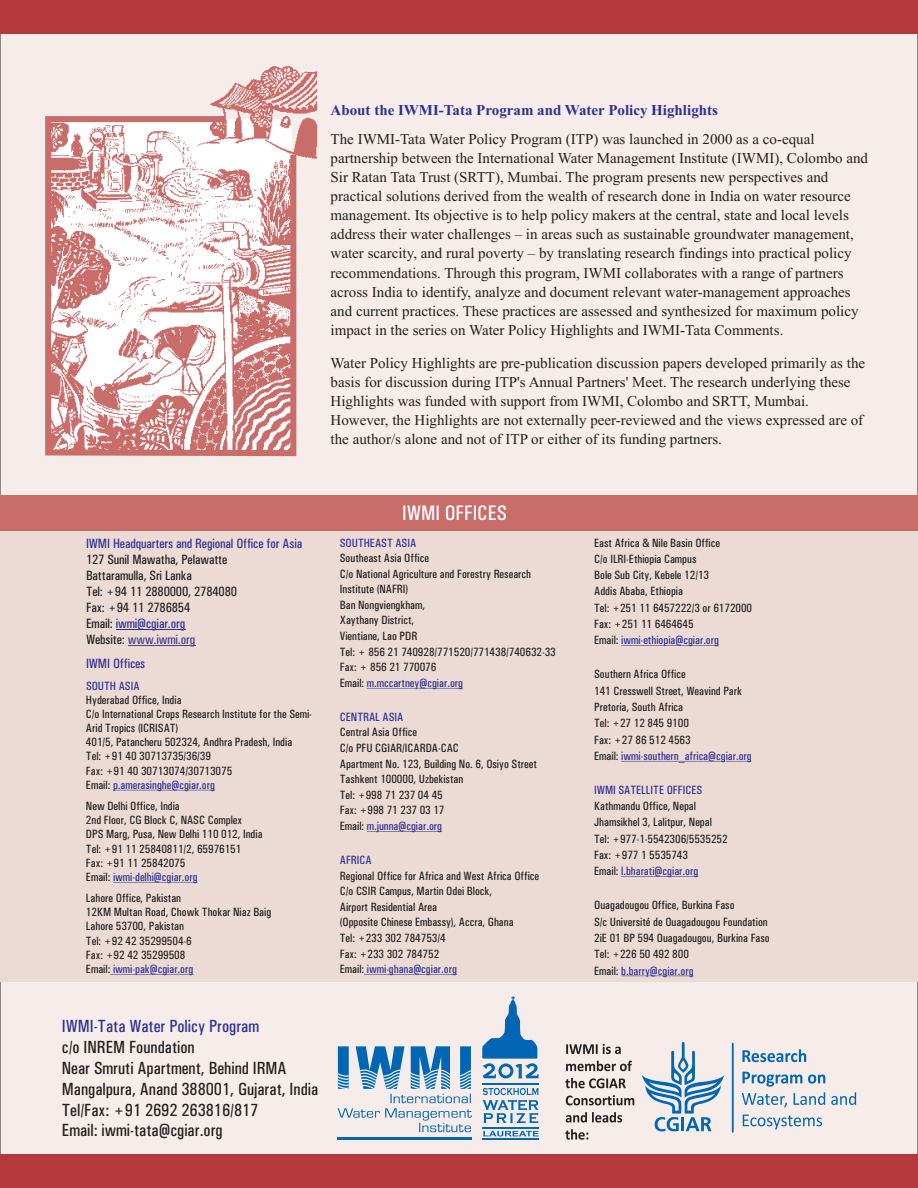
<style>
.page{position:relative;width:918px;height:1188px;background:#fff}
.page>*{position:absolute;margin:0;border:0;box-sizing:border-box;transform-origin:0 0}
.t1{font:500 condensed 21px "Univers";color:#fff}
.t2{font:500 condensed 17.55px/20.9px "Univers";color:#231f20}
.t3{font:500 condensed 17.55px "Univers";color:#2e3092}
.t4{font:15px/19px "Times New Roman";color:#231f20}
.t5{font:700 15px "Times New Roman";color:#2e3092}
.t6{font:500 condensed 13.5px/15.9px "Univers";letter-spacing:-.01em;color:#231f20}
.t7{font:500 condensed 13.5px "Univers";letter-spacing:-.01em;color:#2e3092}
.t8{font:500 condensed 13.5px "Univers";letter-spacing:-.01em;color:#464285}
.t9{font:500 condensed 12px/16.4px "Univers";color:#231f20}
.t10{font:500 condensed 12px "Univers";color:#2e3092}
.s1{color:#231f20}
.s2{color:#2e3092}
</style>
<div class="page">
<div style="left:0;top:33px;width:918px;height:1122px;background:#f6ecea"></div>
<div style="left:0;top:530px;width:918px;height:452px;background:#ecdad4"></div>
<div style="left:0;top:0;width:918px;height:33px;background:#b4383c"></div>
<div style="left:0;top:1155px;width:918px;height:33px;background:#b4383c"></div>
<div style="left:0;top:495px;width:918px;height:35px;background:#c96d6a"></div>
<hr style="left:483px;top:1138px;width:56px;height:2px;background:#0166b3">
<hr style="left:483px;top:1127px;width:56px;height:2px;background:#0166b3">
<svg style="left:483px;top:1088px;width:56px;height:35px;background:#a6c0d8"></svg>
<svg style="left:483px;top:1131px;width:56px;height:6px"></svg>
<svg style="left:482px;top:996px;width:57px;height:82px;background:#93b5d3"></svg>
<hr style="left:483px;top:1083px;width:56px;height:2px;background:#0166b3">
<hr style="left:338px;top:1137px;width:134px;height:3px;background:#0166b3">
<svg style="left:338px;top:1046px;width:134px;height:86px;background:#a5c0d8"></svg>
<svg style="left:642px;top:1042px;width:82px;height:90px;background:#bbcbdc"></svg>
<hr style="left:681px;top:1117px;width:3px;height:14px;background:#0166b3">
<svg style="left:742px;top:1049px;width:114px;height:81px;background:#d1d7e1"></svg>
<svg style="left:732px;top:1043px;width:2px;height:90px"></svg>
<svg style="left:565px;top:1044px;width:69px;height:96px;background:#cbc2c1"></svg>
<hr style="left:116px;top:629px;width:69px;height:1px;background:#2e3092">
<hr style="left:113px;top:790px;width:102px;height:1px;background:#2e3092">
<hr style="left:113px;top:882px;width:85px;height:1px;background:#2e3092">
<hr style="left:110px;top:974px;width:83px;height:1px;background:#2e3092">
<hr style="left:128px;top:645px;width:67px;height:1px;background:#464285">
<hr style="left:367px;top:688px;width:96px;height:1px;background:#2e3092">
<hr style="left:367px;top:831px;width:75px;height:1px;background:#2e3092">
<hr style="left:364px;top:974px;width:93px;height:1px;background:#2e3092">
<hr style="left:621px;top:645px;width:98px;height:1px;background:#2e3092">
<hr style="left:621px;top:761px;width:131px;height:1px;background:#2e3092">
<hr style="left:621px;top:876px;width:77px;height:1px;background:#2e3092">
<hr style="left:621px;top:976px;width:73px;height:1px;background:#2e3092">
<svg style="left:42px;top:113px;width:257px;height:346px;background:#e1b1ae"></svg>
<img style="left:48px;top:62px;width:270px;height:391px">
<p class="t5" style="left:331px;top:105px;width:389px">About the IWMI-Tata Program and Water Policy Highlights</p>
<p class="t4" style="left:331px;top:131px;width:539px">The IWMI-Tata Water Policy Program (ITP) was launched in 2000 as a co-equal partnership between the International Water Management Institute (IWMI), Colombo and Sir Ratan Tata Trust (SRTT), Mumbai. The program presents new perspectives and practical solutions derived from the wealth of research done in India on water resource management. Its objective is to help policy makers at the central, state and local levels address their water challenges – in areas such as sustainable groundwater management, water scarcity, and rural poverty – by translating research findings into practical policy recommendations. Through this program, IWMI collaborates with a range of partners across India to identify, analyze and document relevant water-management approaches and current practices. These practices are assessed and synthesized for maximum policy impact in the series on Water Policy Highlights and IWMI-Tata Comments.</p>
<p class="t4" style="left:331px;top:355px;width:536px">Water Policy Highlights are pre-publication discussion papers developed primarily as the basis for discussion during ITP's Annual Partners' Meet. The research underlying these Highlights was funded with support from IWMI, Colombo and SRTT, Mumbai.<br>However, the Highlights are not externally peer-reviewed and the views expressed are of the author/s alone and not of ITP or either of its funding partners.</p>
<p class="t7" style="left:86px;top:539px;width:218px">IWMI Headquarters and Regional Office for Asia</p>
<p class="t6" style="left:86px;top:553px;width:153px">127 Sunil Mawatha, Pelawatte<br>Battaramulla, Sri Lanka<br>Tel: +94 11 2880000, 2784080<br>Fax: +94 11 2786854</p>
<p class="t8" style="left:86px;top:634px;width:111px"><span class="s1">Website:</span> www.iwmi.org</p>
<p class="t7" style="left:86px;top:619px;width:101px"><span class="s1">Email:</span> iwmi@cgiar.org</p>
<p class="t7" style="left:86px;top:658px;width:61px">IWMI Offices</p>
<p class="t10" style="left:86px;top:681px;width:55px">SOUTH ASIA</p>
<p class="t9" style="left:86px;top:694px;width:227px;line-height:14.1px">Hyderabad Office, India<br>C/o International Crops Research Institute for the Semi-Arid Tropics (ICRISAT)<br>401/5, Patancheru 502324, Andhra Pradesh, India<br>Tel: +91 40 30713735/36/39<br>Fax: +91 40 30713074/30713075</p>
<p class="t9" style="left:86px;top:800px;width:178px;line-height:14.1px">New Delhi Office, India<br>2nd Floor, CG Block C, NASC Complex<br>DPS Marg, Pusa, New Delhi 110 012, India<br>Tel: +91 11 25840811/2, 65976151<br>Fax: +91 11 25842075</p>
<p class="t9" style="left:86px;top:892px;width:187px;line-height:14.1px">Lahore Office, Pakistan<br>12KM Multan Road, Chowk Thokar Niaz Baig<br>Lahore 53700, Pakistan<br>Tel: +92 42 35299504-6<br>Fax: +92 42 35299508</p>
<p class="t10" style="left:86px;top:780px;width:131px"><span class="s1">Email:</span> p.amerasinghe@cgiar.org</p>
<p class="t10" style="left:86px;top:873px;width:113px"><span class="s1">Email:</span> iwmi-delhi@cgiar.org</p>
<p class="t10" style="left:86px;top:965px;width:109px"><span class="s1">Email:</span> iwmi-pak@cgiar.org</p>
<h2 class="t3" style="left:62px;top:1020px;width:199px">IWMI-Tata Water Policy Program</h2>
<h2 class="t2" style="left:62px;top:1059px;width:258px">Near Smruti Apartment, Behind IRMA Mangalpura, Anand 388001, Gujarat, India Tel/Fax: +91 2692 263816/817<br>Email: iwmi-tata@cgiar.org</h2>
<h2 class="t2" style="left:62px;top:1038px;width:134px">c/o INREM Foundation</h2>
<h1 class="t1" style="left:402px;top:505px;width:106px">IWMI OFFICES</h1>
<p class="t10" style="left:340px;top:538px;width:78px">SOUTHEAST ASIA</p>
<p class="t9" style="left:340px;top:551px;width:217px;line-height:15.6px">Southeast Asia Office<br>C/o National Agriculture and Forestry Research<br>Institute (NAFRI)<br>Ban Nongviengkham,<br>Xaythany District,<br>Vientiane, Lao PDR<br>Tel: + 856 21 740928/771520/771438/740632-33<br>Fax: + 856 21 770076</p>
<p class="t10" style="left:340px;top:679px;width:125px"><span class="s1">Email:</span> m.mccartney@cgiar.org</p>
<p class="t10" style="left:340px;top:713px;width:65px">CENTRAL ASIA</p>
<p class="t9" style="left:340px;top:726px;width:199px;line-height:15.6px">Central Asia Office<br>C/o PFU CGIAR/ICARDA-CAC<br>Apartment No. 123, Building No. 6, Osiyo Street<br>Tashkent 100000, Uzbekistan<br>Tel: +998 71 237 04 45<br>Fax: +998 71 237 03 17</p>
<p class="t10" style="left:340px;top:822px;width:104px"><span class="s1">Email:</span> m.junna@cgiar.org</p>
<p class="t10" style="left:340px;top:856px;width:33px">AFRICA</p>
<p class="t9" style="left:340px;top:869px;width:201px;line-height:15.6px">Regional Office for Africa and West Africa Office<br>C/o CSIR Campus, Martin Odei Block,<br>Airport Residential Area<br>(Opposite Chinese Embassy), Accra, Ghana<br>Tel: +233 302 784753/4<br>Fax: +233 302 784752</p>
<p class="t10" style="left:340px;top:965px;width:119px"><span class="s1">Email:</span> iwmi-ghana@cgiar.org</p>
<p class="t9" style="left:594px;top:535px;width:159px">East Africa &amp; Nile Basin Office<br>C/o ILRI-Ethiopia Campus<br>Bole Sub City, Kebele 12/13<br>Addis Ababa, Ethiopia<br>Tel: +251 11 6457222/3 or 6172000<br>Fax: +251 11 6464645<br>Email: <span class="s2">iwmi-ethiopia@cgiar.org</span></p>
<p class="t9" style="left:594px;top:667px;width:159px">Southern Africa Office<br>141 Cresswell Street, Weavind Park<br>Pretoria, South Africa<br>Tel: +27 12 845 9100<br>Fax: +27 86 512 4563<br>Email: <span class="s2">iwmi-southern_africa@cgiar.org</span></p>
<p class="t9" style="left:594px;top:799px;width:135px">Kathmandu Office, Nepal<br>Jhamsikhel 3, Lalitpur, Nepal<br>Tel: +977-1-5542306/5535252<br>Fax: +977 1 5535743<br>Email: <span class="s2">l.bharati@cgiar.org</span></p>
<p class="t9" style="left:594px;top:898px;width:177px">Ouagadougou Office, Burkina Faso<br>S/c Université de Ouagadougou Foundation<br>2iE 01 BP 594 Ouagadougou, Burkina Faso<br>Tel: +226 50 492 800<br>Email: <span class="s2">b.barry@cgiar.org</span></p>
<p class="t10" style="left:594px;top:786px;width:109px">IWMI SATELLITE OFFICES</p>
</div>
